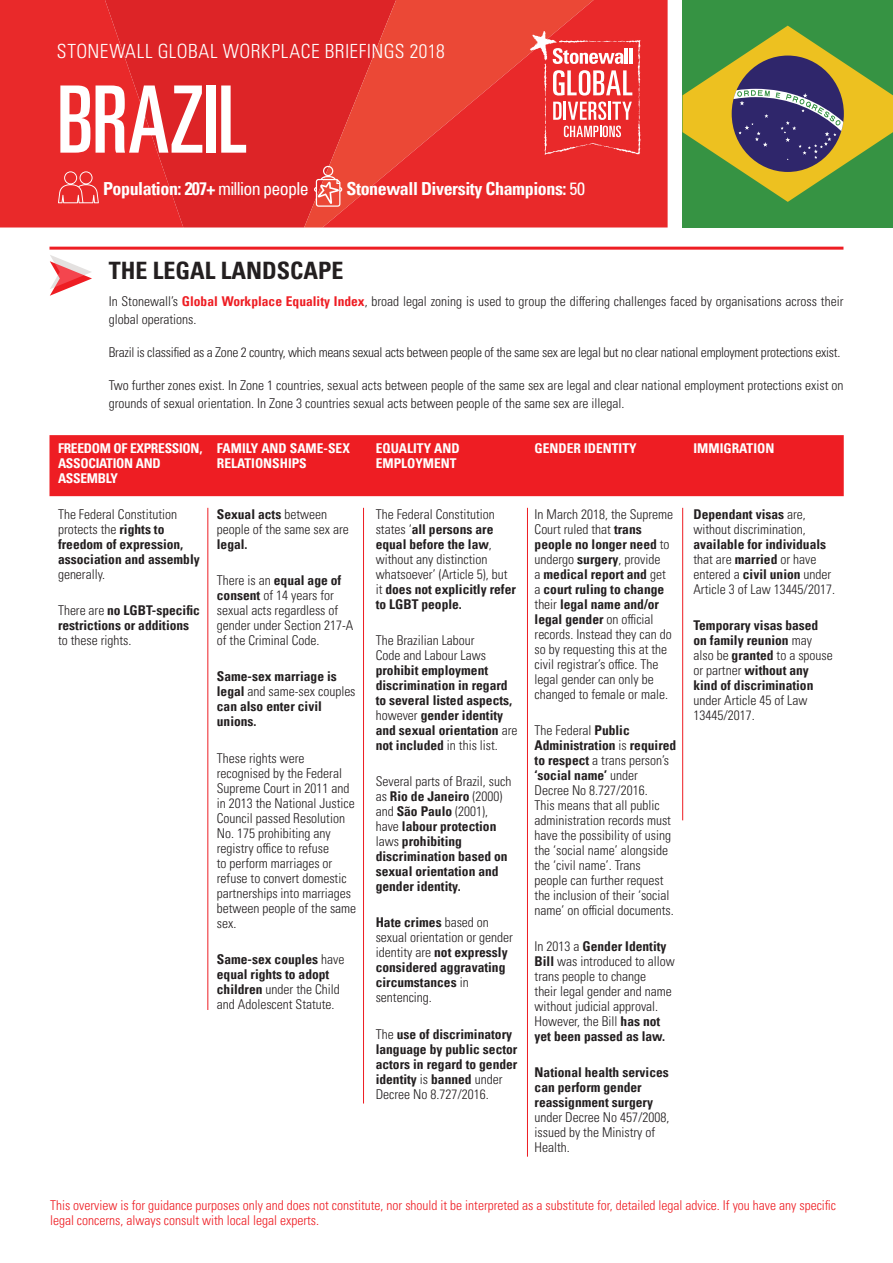
<style>
.page{position:relative;width:893px;height:1263px;background:#fff}
.page>*{position:absolute;margin:0;border:0;box-sizing:border-box;transform-origin:0 0}
.t1{font:93px "Univers LT Pro Ult Cond";color:#fff}
.t2{font:700 condensed 24px "Univers LT Pro";color:#231f20}
.t3{font:300 condensed 19.5px "Univers LT Pro";letter-spacing:.02em;color:#fff}
.t4{font:700 condensed 18px "Univers LT Pro";letter-spacing:-.025em;color:#fff}
.t5{font:300 condensed 13.5px/15px "Univers LT Pro";color:#231f20}
.t6{font:700 condensed 13.5px/15px "Univers LT Pro";color:#231f20}
.t7{font:300 condensed 13.5px/15px "Univers LT Pro";color:#ee1d23}
.t8{font:300 condensed 13.5px "Univers LT Pro";letter-spacing:-.02em;color:#231f20}
.t9{font:700 condensed 13.5px/15px "Univers LT Pro";color:#fff}
.t10{font:700 condensed 13.5px/15px "Univers LT Pro";letter-spacing:-.02em;color:#fff}
.s1{font-weight:400}
.s2{font-weight:700;color:#ee1d23}
.s3{font-weight:300}
.s4{font-weight:700}
</style>
<div class="page">
<div style="left:49px;top:435px;width:795px;height:61px;background:#ee1d23"></div>
<hr style="left:208px;top:508px;width:1px;height:502px;background:#ee1d23">
<hr style="left:363px;top:508px;width:1px;height:595px;background:#ee1d23">
<hr style="left:527px;top:508px;width:1px;height:649px;background:#ee1d23">
<hr style="left:682px;top:508px;width:1px;height:312px;background:#ee1d23">
<div style="left:682px;top:0;width:211px;height:227px;background:#369343"></div>
<svg style="left:682px;top:26px;width:211px;height:176px"></svg>
<hr style="left:49px;top:247px;width:794px;height:3px;background:#ee1d23">
<svg style="left:50px;top:255px;width:42px;height:41px"></svg>
<div style="left:183px;top:0;width:121px;height:227px;background:#dd2427"></div>
<svg style="left:304px;top:0;width:18px;height:227px;background:#de2628"></svg>
<svg style="left:322px;top:0;width:346px;height:227px;background:#e8332e"></svg>
<svg style="left:530px;top:31px;width:110px;height:124px;background:#ed5a5a"></svg>
<svg style="left:0;top:0;width:183px;height:227px;background:#e6292a"></svg>
<svg style="left:314px;top:166px;width:28px;height:41px"></svg>
<h3 class="t3" style="left:57px;top:38px;width:389px">STONEWALL GLOBAL WORKPLACE BRIEFINGS 2018</h3>
<h1 class="t1" style="left:57px;top:55px;width:192px">BRAZIL</h1>
<h3 class="t4" style="left:103px;top:178px;width:207px">Population: 207+ <span class="s1">million people</span></h3>
<h3 class="t4" style="left:347px;top:178px;width:240px">Stonewall Diversity Champions: <span class="s1">50</span></h3>
<h2 class="t2" style="left:109px;top:256px;width:236px">THE LEGAL LANDSCAPE</h2>
<p class="t5" style="left:109px;top:291px;width:736px;line-height:18px">In Stonewall’s <span class="s2">Global Workplace Equality Index</span>, broad legal zoning is used to group the differing challenges faced by organisations across their global operations.</p>
<p class="t8" style="left:109px;top:343px;width:733px">Brazil is classified as a Zone 2 country, which means sexual acts between people of the same sex are legal but no clear national employment protections exist.</p>
<p class="t5" style="left:109px;top:375px;width:736px;line-height:18px">Two further zones exist. In Zone 1 countries, sexual acts between people of the same sex are legal and clear national employment protections exist on grounds of sexual orientation. In Zone 3 countries sexual acts between people of the same sex are illegal.</p>
<p class="t10" style="left:58px;top:441px;width:146px">FREEDOM OF EXPRESSION,<br>ASSOCIATION AND<br>ASSEMBLY</p>
<p class="t9" style="left:217px;top:441px;width:135px">FAMILY AND SAME-SEX<br>RELATIONSHIPS</p>
<p class="t9" style="left:376px;top:441px;width:85px">EQUALITY AND<br>EMPLOYMENT</p>
<p class="t9" style="left:535px;top:441px;width:104px">GENDER IDENTITY</p>
<p class="t9" style="left:693px;top:441px;width:82px">IMMIGRATION</p>
<p class="t6" style="left:58px;top:506px;width:143px"><span class="s3">The Federal Constitution protects the</span> rights to freedom of expression, association and assembly</p>
<p class="t5" style="left:58px;top:566px;width:49px">generally.</p>
<p class="t6" style="left:58px;top:602px;width:143px"><span class="s3">There are</span> no LGBT-specific restrictions or additions</p>
<p class="t5" style="left:58px;top:632px;width:75px">to these rights.</p>
<p class="t5" style="left:376px;top:506px;width:142px">The Federal Constitution states ‘<span class="s4">all persons are equal before the law</span>, without any distinction whatsoever’ (Article 5), but it <span class="s4">does not explicitly refer to LGBT people.</span></p>
<p class="t5" style="left:376px;top:632px;width:112px">The Brazilian Labour<br>Code and Labour Laws</p>
<p class="t6" style="left:376px;top:662px;width:143px">prohibit employment discrimination in regard to several listed aspects, <span class="s3">however</span> gender identity and sexual orientation <span class="s3">are </span>not included <span class="s3">in this list.</span></p>
<p class="t6" style="left:376px;top:774px;width:137px"><span class="s3">Several parts of Brazil, such as</span> Rio de Janeiro <span class="s3">(2000) and</span> São Paulo <span class="s3">(2001), have</span> labour protection <span class="s3">laws</span> prohibiting discrimination based on sexual orientation and gender identity.</p>
<p class="t6" style="left:376px;top:915px;width:139px">Hate crimes <span class="s3">based on sexual orientation or gender identity are</span> not expressly considered aggravating circumstances <span class="s3">in sentencing.</span></p>
<p class="t6" style="left:376px;top:1026px;width:143px"><span class="s3">The</span> use of discriminatory language by public sector actors in regard to gender identity <span class="s3">is</span> banned <span class="s3">under<br>Decree No 8.727/2016.</span></p>
<p class="t5" style="left:535px;top:506px;width:140px">In March 2018, the Supreme<br>Court ruled that <span class="s4">trans people no longer need</span> to undergo <span class="s4">surgery</span>, provide<br>a <span class="s4">medical report and</span> get a <span class="s4">court ruling to change </span>their <span class="s4">legal name and/or legal gender</span> on official records. Instead they can do so by requesting this at the civil registrar’s office. The legal gender can only be changed to female or male.</p>
<p class="t5" style="left:535px;top:722px;width:143px">The Federal <span class="s4">Public<br>Administration</span> is <span class="s4">required to respect</span> a trans person’s <span class="s4">‘social name’</span> under<br>Decree No 8.727/2016.<br>This means that all public administration records must have the possibility of using the ‘social name’ alongside the ‘civil name’. Trans people can further request the inclusion of their ‘social name’ on official documents.</p>
<p class="t5" style="left:535px;top:938px;width:142px">In 2013 a <span class="s4">Gender Identity<br>Bill</span> was introduced to allow trans people to change<br>their legal gender and name without judicial approval.<br>However, the Bill <span class="s4">has not yet been passed as law.</span></p>
<p class="t6" style="left:535px;top:1065px;width:136px">National health services can perform gender reassignment surgery</p>
<p class="t5" style="left:535px;top:1109px;width:136px">under Decree No 457/2008, issued by the Ministry of<br>Health.</p>
<p class="t5" style="left:217px;top:506px;width:133px"><span class="s4">Sexual acts</span> between people of the same sex are</p>
<p class="t6" style="left:217px;top:536px;width:32px">legal.</p>
<p class="t5" style="left:217px;top:572px;width:138px">There is an <span class="s4">equal age of consent</span> of 14 years for sexual acts regardless of gender under Section 217-A of the Criminal Code.</p>
<p class="t6" style="left:217px;top:669px;width:140px">Same-sex marriage is legal <span class="s3">and same-sex couples </span>can also enter civil unions.</p>
<p class="t5" style="left:217px;top:749px;width:141px">These rights were recognised by the Federal<br>Supreme Court in 2011 and in 2013 the National Justice<br>Council passed Resolution<br>No. 175 prohibiting any registry office to refuse<br>to perform marriages or refuse to convert domestic partnerships into marriages between people of the same sex.</p>
<p class="t6" style="left:217px;top:951px;width:129px">Same-sex couples <span class="s3">have </span>equal rights to adopt children <span class="s3">under the Child and Adolescent Statute.</span></p>
<p class="t5" style="left:693px;top:506px;width:114px"><span class="s4">Dependant visas</span> are, without discrimination,</p>
<p class="t5" style="left:693px;top:536px;width:143px"><span class="s4">available for individuals </span>that are <span class="s4">married</span> or have entered a <span class="s4">civil union</span> under<br>Article 3 of Law 13445/2017.</p>
<p class="t6" style="left:693px;top:617px;width:141px">Temporary visas based on family reunion <span class="s3">may also be</span> granted <span class="s3">to a spouse or partner</span> without any kind of discrimination</p>
<p class="t5" style="left:693px;top:692px;width:115px">under Article 45 of Law<br>13445/2017.</p>
<p class="t7" style="left:50px;top:1197px;width:788px">This overview is for guidance purposes only and does not constitute, nor should it be interpreted as a substitute for, detailed legal advice. If you have any specific legal concerns, always consult with local legal experts.</p>
</div>
